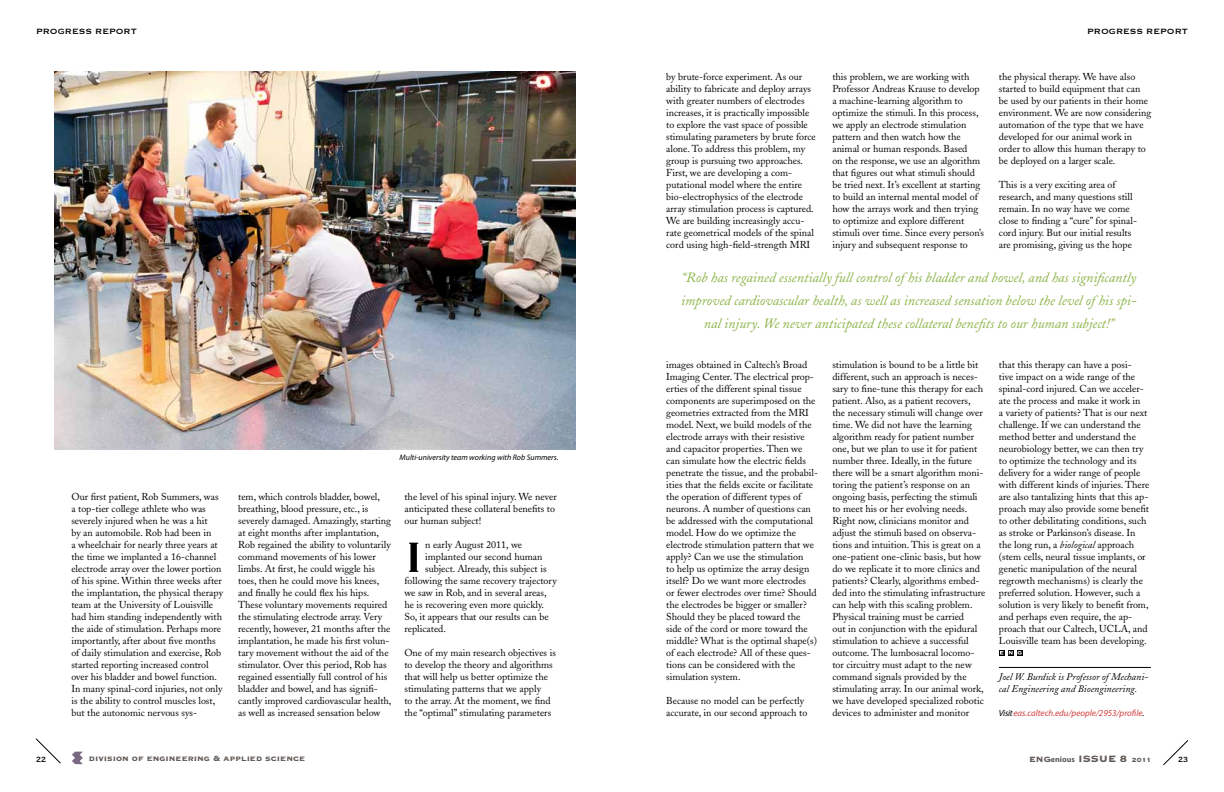
<style>
.page{position:relative;width:1224px;height:792px;background:#fff}
.page>*{position:absolute;margin:0;border:0;box-sizing:border-box;transform-origin:0 0}
.t1{font:55.6px "Copperplate Thirty One BC";color:#000}
.t2{font:italic 14px/23px "Adobe Caslon";color:#8ab345;text-align:center}
.t3{font:10px/12px "Adobe Caslon";color:#000}
.t4{font:italic 10px/12px "Adobe Caslon";color:#000}
.t5{font:10px "Copperplate Thirty Three BC";color:#5d5652}
.t6{font:10px "Copperplate Thirty One BC";color:#000}
.t7{font:10px "Copperplate Thirty BC";color:#000}
.t8{font:italic 9px "Myriad Pro";color:#d33f3f}
.t9{font:italic 8px "Myriad Pro";color:#000}
.t10{font:700 8px "Myriad Pro";color:#5d5652}
.s1{font-style:italic}
.s2{color:#000}
.s3{font-family:"Copperplate Thirty Three BC";font-weight:400;font-size:10px}
.s4{font-family:"Copperplate Thirty Three BC";font-weight:400;font-size:12px}
.s5{font-family:"Copperplate Thirty Three BC";font-weight:400}
</style>
<div class="page">
<svg style="left:36px;top:738px;width:25px;height:26px"></svg>
<svg style="left:1163px;top:740px;width:25px;height:25px"></svg>
<svg style="left:72px;top:752px;width:11px;height:12px"></svg>
<svg style="left:999px;top:650px;width:24px;height:6px"></svg>
<hr style="left:999px;top:667px;width:152px;height:1px;background:#000">
<img style="left:54px;top:72px;width:522px;height:377px">
<p class="t6" style="left:36px;top:27px;width:102px">PROGRESS REPORT</p>
<p class="t6" style="left:1087px;top:27px;width:102px">PROGRESS REPORT</p>
<p class="t3" style="left:666px;top:70px;width:151px">by brute-force experiment. As our ability to fabricate and deploy arrays with greater numbers of electrodes increases, it is practically impossible to explore the vast space of possible stimulating parameters by brute force alone. To address this problem, my group is pursuing two approaches.<br>First, we are developing a com&shy;putational model where the entire bio-electrophysics of the electrode array stimulation process is captured.<br>We are building increasingly accu&shy;rate geometrical models of the spinal cord using high-field-strength MRI</p>
<p class="t3" style="left:832px;top:70px;width:153px">this problem, we are working with Professor Andreas Krause to develop a machine-learning algorithm to optimize the stimuli. In this process, we apply an electrode stimulation pattern and then watch how the animal or human responds. Based<br>on the response, we use an algorithm that figures out what stimuli should be tried next. It’s excellent at starting to build an internal mental model of how the arrays work and then trying to optimize and explore different stimuli over time. Since every person’s injury and subsequent response to</p>
<p class="t3" style="left:999px;top:70px;width:154px">the physical therapy. We have also started to build equipment that can be used by our patients in their home environment. We are now considering automation of the type that we have developed for our animal work in order to allow this human therapy to be deployed on a larger scale.</p>
<p class="t3" style="left:999px;top:178px;width:140px">This is a very exciting area of research, and many questions still remain. In no way have we come close to finding a “cure” for spinal&shy;cord injury. But our initial results are promising, giving us the hope</p>
<p class="t9" style="left:400px;top:453px;width:160px">Multi-university team working with Rob Summers.</p>
<p class="t3" style="left:71px;top:491px;width:153px">Our first patient, Rob Summers, was a top-tier college athlete who was severely injured when he was a hit<br>by an automobile. Rob had been in<br>a wheelchair for nearly three years at the time we implanted a 16-channel electrode array over the lower portion of his spine. Within three weeks after the implantation, the physical therapy team at the University of Louisville had him standing independently with the aide of stimulation. Perhaps more importantly, after about five months of daily stimulation and exercise, Rob started reporting increased control over his bladder and bowel function.<br>In many spinal-cord injuries, not only is the ability to control muscles lost, but the autonomic nervous sys-</p>
<p class="t3" style="left:238px;top:491px;width:155px">tem, which controls bladder, bowel, breathing, blood pressure, etc., is severely damaged. Amazingly, starting at eight months after implantation, Rob regained the ability to voluntarily command movements of his lower limbs. At first, he could wiggle his toes, then he could move his knees, and finally he could flex his hips.<br>These voluntary movements required the stimulating electrode array. Very recently, however, 21 months after the implantation, he made his first volun&shy;tary movement without the aid of the stimulator. Over this period, Rob has regained essentially full control of his bladder and bowel, and has signifi&shy;cantly improved cardiovascular health, as well as increased sensation below</p>
<p class="t3" style="left:404px;top:491px;width:154px">the level of his spinal injury. We never anticipated these collateral benefits to our human subject!</p>
<h1 class="t1" style="left:404px;top:529px;width:20px">I</h1>
<p class="t3" style="left:425px;top:539px;width:98px">n early August 2011, we</p>
<p class="t3" style="left:425px;top:551px;width:119px">implanted our second human</p>
<p class="t3" style="left:425px;top:563px;width:123px">subject. Already, this subject is</p>
<p class="t3" style="left:404px;top:575px;width:154px">following the same recovery trajectory</p>
<p class="t3" style="left:404px;top:587px;width:144px">we saw in Rob, and in several areas,</p>
<p class="t3" style="left:404px;top:599px;width:141px">he is recovering even more quickly.</p>
<p class="t3" style="left:404px;top:611px;width:146px">So, it appears that our results can be</p>
<p class="t3" style="left:404px;top:623px;width:43px">replicated.</p>
<p class="t3" style="left:404px;top:647px;width:153px">One of my main research objectives is to develop the theory and algorithms that will help us better optimize the stimulating patterns that we apply<br>to the array. At the moment, we find the “optimal” stimulating parameters</p>
<p class="t2" style="left:681px;top:267px;width:457px">“Rob has regained essentially full control of his bladder and bowel, and has significantly improved cardiovascular health, as well as increased sensation below the level of his spi&shy;nal injury. We never anticipated these collateral benefits to our human subject!”</p>
<p class="t3" style="left:666px;top:358px;width:153px">images obtained in Caltech’s Broad Imaging Center. The electrical prop&shy;erties of the different spinal tissue components are superimposed on the geometries extracted from the MRI model. Next, we build models of the electrode arrays with their resistive and capacitor properties. Then we can simulate how the electric fields penetrate the tissue, and the probabil&shy;ities that the fields excite or facilitate the operation of different types of neurons. A number of questions can be addressed with the computational model. How do we optimize the electrode stimulation pattern that we apply? Can we use the stimulation<br>to help us optimize the array design itself? Do we want more electrodes<br>or fewer electrodes over time? Should the electrodes be bigger or smaller?<br>Should they be placed toward the side of the cord or more toward the middle? What is the optimal shape(s) of each electrode? All of these ques&shy;tions can be considered with the simulation system.</p>
<p class="t3" style="left:666px;top:694px;width:143px">Because no model can be perfectly accurate, in our second approach to</p>
<p class="t3" style="left:832px;top:358px;width:154px">stimulation is bound to be a little bit different, such an approach is neces&shy;sary to fine-tune this therapy for each patient. Also, as a patient recovers, the necessary stimuli will change over time. We did not have the learning algorithm ready for patient number one, but we plan to use it for patient number three. Ideally, in the future there will be a smart algorithm moni&shy;toring the patient’s response on an ongoing basis, perfecting the stimuli to meet his or her evolving needs.<br>Right now, clinicians monitor and adjust the stimuli based on observa&shy;tions and intuition. This is great on a one-patient one-clinic basis, but how do we replicate it to more clinics and patients? Clearly, algorithms embed&shy;ded into the stimulating infrastructure can help with this scaling problem.<br>Physical training must be carried<br>out in conjunction with the epidural stimulation to achieve a successful outcome. The lumbosacral locomo&shy;tor circuitry must adapt to the new command signals provided by the stimulating array. In our animal work, we have developed specialized robotic devices to administer and monitor</p>
<p class="t3" style="left:999px;top:358px;width:152px">that this therapy can have a posi-<br>tive impact on a wide range of the spinal-cord injured. Can we acceler&shy;ate the process and make it work in<br>a variety of patients? That is our next challenge. If we can understand the method better and understand the neurobiology better, we can then try to optimize the technology and its delivery for a wider range of people with different kinds of injuries. There are also tantalizing hints that this ap&shy;proach may also provide some benefit to other debilitating conditions, such as stroke or Parkinson’s disease. In the long run, a <span class="s1">biological</span> approach (stem cells, neural tissue implants, or genetic manipulation of the neural regrowth mechanisms) is clearly the preferred solution. However, such a solution is very likely to benefit from, and perhaps even require, the ap&shy;proach that our Caltech, UCLA, and Louisville team has been developing.</p>
<p class="t4" style="left:999px;top:671px;width:151px">Joel W. Burdick is Professor of Mechani&shy;cal Engineering and Bioengineering.</p>
<p class="t8" style="left:999px;top:707px;width:147px"><span class="s2">Visit</span> eas.caltech.edu/people/2953/profile<span class="s2">.</span></p>
<p class="t7" style="left:36px;top:755px;width:11px">22</p>
<p class="t5" style="left:89px;top:753px;width:218px">division of engineering &amp; applied science</p>
<p class="t10" style="left:1029px;top:754px;width:124px"><span class="s3">ENG</span>enious <span class="s4">ISSUE 8</span> <span class="s5">2011</span></p>
<p class="t7" style="left:1178px;top:755px;width:11px">23</p>
</div>
